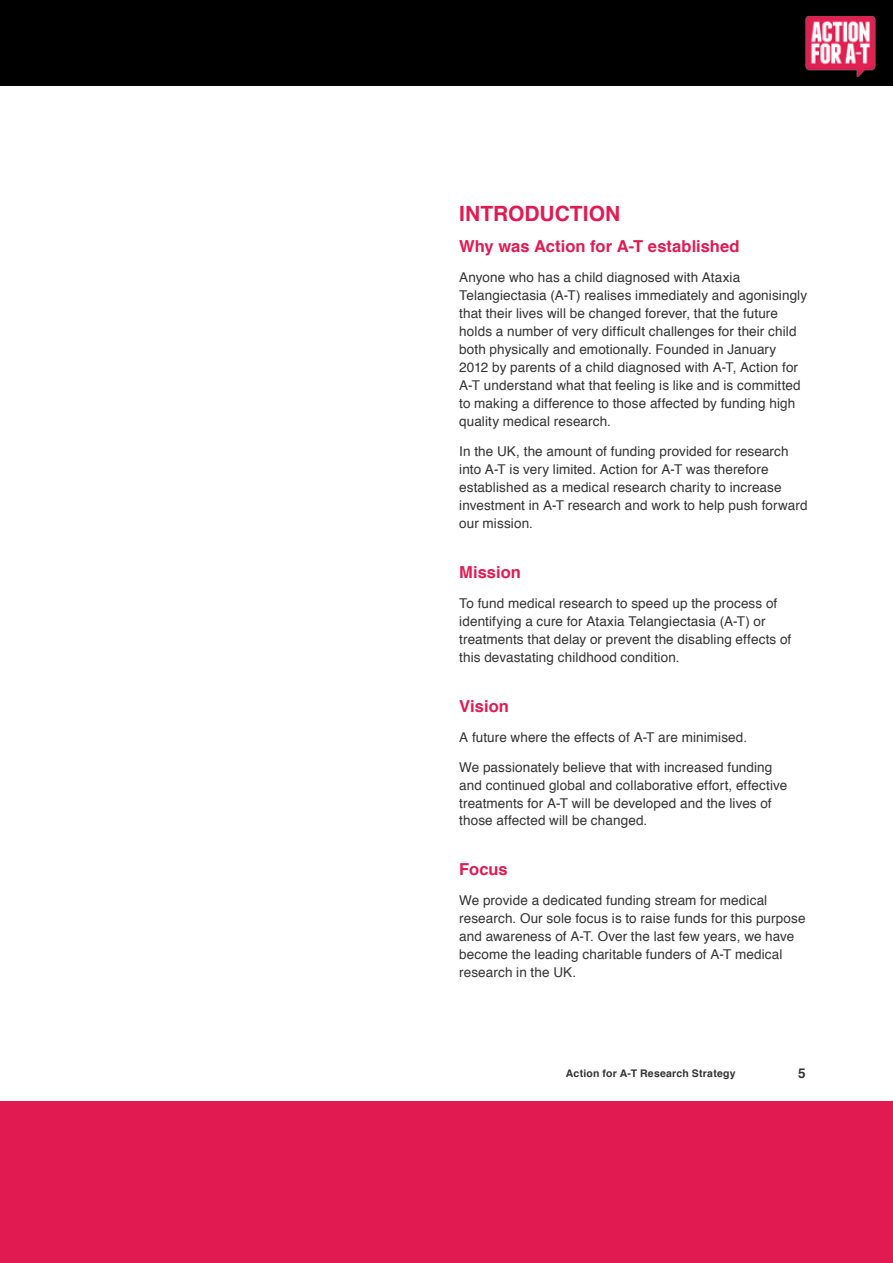
<style>
.page{position:relative;width:893px;height:1263px;background:#fff}
.page>*{position:absolute;margin:0;border:0;box-sizing:border-box;transform-origin:0 0}
.t1{font:700 21px "Helvetica";letter-spacing:.005em;color:#e11b52}
.t2{font:700 16.5px "Helvetica";color:#e11b52}
.t3{font:13.5px/18px "Helvetica";letter-spacing:.01em;color:#333}
.t4{font:700 13.5px "Helvetica";color:#333}
.t5{font:700 10.5px "Helvetica";letter-spacing:.02em;color:#333}
</style>
<div class="page">
<div style="left:0;top:0;width:893px;height:85px;background:#000"></div>
<div style="left:0;top:1101px;width:893px;height:162px;background:#e11b52"></div>
<img style="left:806px;top:16px;width:69px;height:61px">
<h1 class="t1" style="left:459px;top:197px;width:163px">INTRODUCTION</h1>
<p class="t2" style="left:459px;top:233px;width:282px">Why was Action for A-T established</p>
<p class="t3" style="left:459px;top:269px;width:349px">Anyone who has a child diagnosed with Ataxia Telangiectasia (A-T) realises immediately and agonisingly that their lives will be changed forever, that the future holds a number of very difficult challenges for their child both physically and emotionally. Founded in January 2012 by parents of a child diagnosed with A-T, Action for A-T understand what that feeling is like and is committed to making a difference to those affected by funding high quality medical research.</p>
<p class="t3" style="left:459px;top:443px;width:350px">In the UK, the amount of funding provided for research into A-T is very limited. Action for A-T was therefore established as a medical research charity to increase investment in A-T research and work to help push forward our mission.</p>
<p class="t2" style="left:459px;top:559px;width:63px">Mission</p>
<p class="t3" style="left:459px;top:595px;width:334px">To fund medical research to speed up the process of identifying a cure for Ataxia Telangiectasia (A-T) or treatments that delay or prevent the disabling effects of this devastating childhood condition.</p>
<p class="t2" style="left:459px;top:692px;width:51px">Vision</p>
<p class="t3" style="left:459px;top:728px;width:289px">A future where the effects of A-T are minimised.</p>
<p class="t3" style="left:459px;top:758px;width:330px">We passionately believe that with increased funding and continued global and collaborative effort, effective treatments for A-T will be developed and the lives of those affected will be changed.</p>
<p class="t2" style="left:459px;top:856px;width:50px">Focus</p>
<p class="t3" style="left:459px;top:892px;width:348px">We provide a dedicated funding stream for medical research. Our sole focus is to raise funds for this purpose and awareness of A-T. Over the last few years, we have become the leading charitable funders of A-T medical research in the UK.</p>
<p class="t5" style="left:566px;top:1065px;width:171px">Action for A-T Research Strategy</p>
<p class="t4" style="left:798px;top:1062px;width:9px">5</p>
</div>
